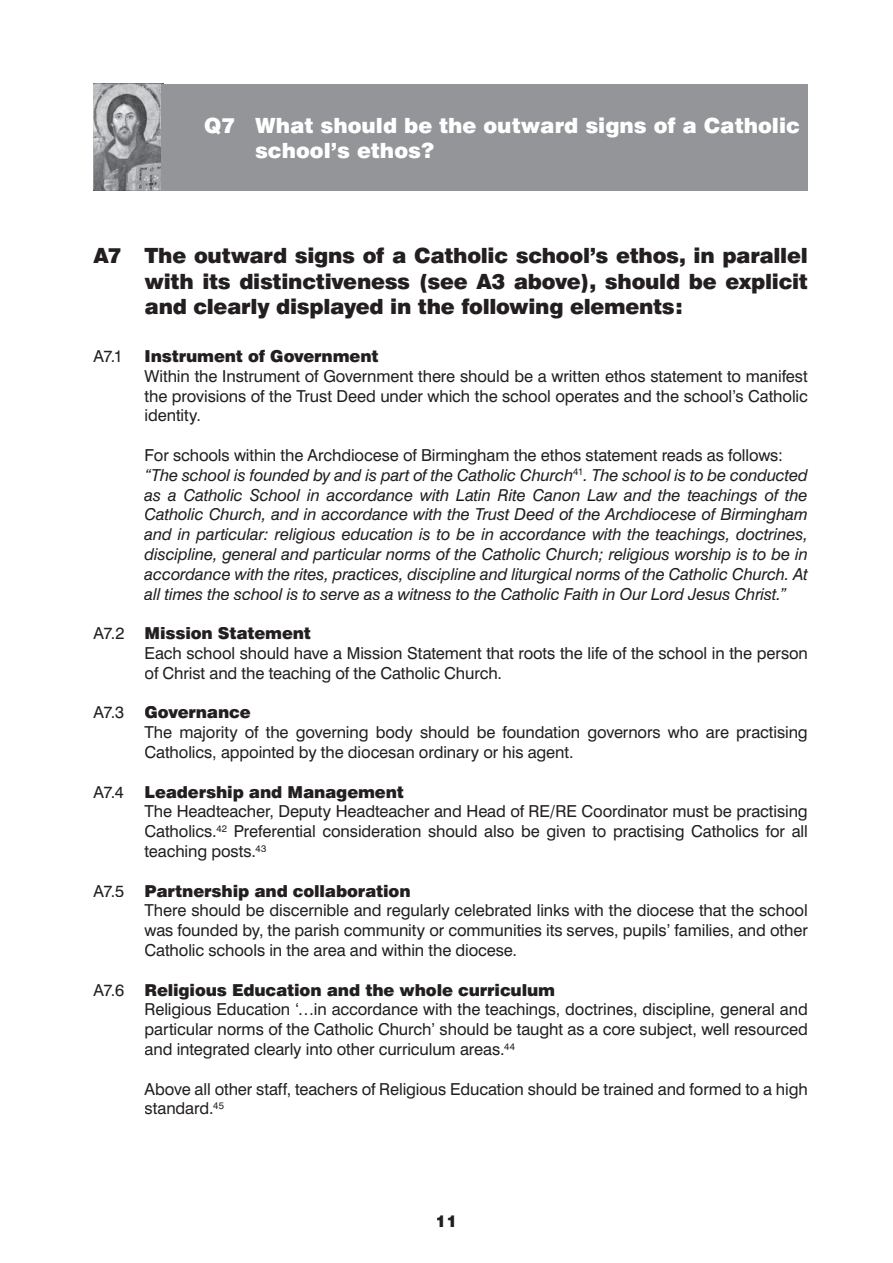
<style>
.page{position:relative;width:893px;height:1263px;background:#fff}
.page>*{position:absolute;margin:0;border:0;box-sizing:border-box;transform-origin:0 0}
.t1{font:900 21px/25.2px "Swiss 721 BT";letter-spacing:-.015em;color:#231f20;text-align:justify}
.t2{font:900 21px/25.2px "Swiss 721 BT";color:#fff}
.t3{font:16.5px/19.8px "Swiss 721 BT";letter-spacing:-.005em;color:#231f20}
.t4{font:italic 16.5px/19.8px "Swiss 721 BT";letter-spacing:-.01em;color:#231f20}
.t5{font:900 16.5px "Swiss 721 BT";letter-spacing:-.01em;color:#231f20}
.s1{font-style:normal}
.s2{font-weight:900}
</style>
<div class="page">
<img style="left:94px;top:84px;width:68px;height:106px">
<div style="left:162px;top:84px;width:646px;height:106px;background:#939598"></div>
<p class="t2" style="left:255px;top:113px;width:546px;text-indent:-51px">Q7 What should be the outward signs of a Catholic school’s ethos?</p>
<p class="t1" style="left:145px;top:243px;width:665px;text-indent:-51px">A7 The outward signs of a Catholic school’s ethos, in parallel with its distinctiveness (see A3 above), should be explicit and clearly displayed in the following elements:</p>
<p class="t3" style="left:94px;top:346px;width:31px">A7.1</p>
<p class="t5" style="left:145px;top:346px;width:235px">Instrument of Government</p>
<p class="t3" style="left:145px;top:366px;width:665px;text-align:justify">Within the Instrument of Government there should be a written ethos statement to manifest the provisions of the Trust Deed under which the school operates and the school’s Catholic identity.</p>
<p class="t4" style="left:145px;top:445px;width:665px"><span class="s1">For schools within the Archdiocese of Birmingham the ethos statement reads as follows: </span>“The school is founded by and is part of the Catholic Church<sup>41</sup>. The school is to be conducted as a Catholic School in accordance with Latin Rite Canon Law and the teachings of the Catholic Church, and in accordance with the Trust Deed of the Archdiocese of Birmingham and in particular: religious education is to be in accordance with the teachings, doctrines, discipline, general and particular norms of the Catholic Church; religious worship is to be in accordance with the rites, practices, discipline and liturgical norms of the Catholic Church. At all times the school is to serve as a witness to the Catholic Faith in Our Lord Jesus Christ.”</p>
<p class="t3" style="left:145px;top:623px;width:665px;text-indent:-51px">A7.2 <span class="s2">Mission Statement<br></span>Each school should have a Mission Statement that roots the life of the school in the person of Christ and the teaching of the Catholic Church.</p>
<p class="t3" style="left:145px;top:702px;width:665px;text-indent:-51px">A7.3 <span class="s2">Governance<br></span>The majority of the governing body should be foundation governors who are practising<br>Catholics, appointed by the diocesan ordinary or his agent.</p>
<p class="t3" style="left:145px;top:782px;width:665px;text-indent:-51px">A7.4 <span class="s2">Leadership and Management<br></span>The Headteacher, Deputy Headteacher and Head of RE/RE Coordinator must be practising Catholics.<sup>42</sup> Preferential consideration should also be given to practising Catholics for all teaching posts.<sup>43</sup></p>
<p class="t3" style="left:145px;top:881px;width:665px;text-indent:-51px">A7.5 <span class="s2">Partnership and collaboration<br></span>There should be discernible and regularly celebrated links with the diocese that the school was founded by, the parish community or communities its serves, pupils’ families, and other Catholic schools in the area and within the diocese.</p>
<p class="t3" style="left:145px;top:980px;width:665px;text-indent:-51px">A7.6 <span class="s2">Religious Education and the whole curriculum<br></span>Religious Education ‘…in accordance with the teachings, doctrines, discipline, general and particular norms of the Catholic Church’ should be taught as a core subject, well resourced and integrated clearly into other curriculum areas.<sup>44</sup></p>
<p class="t3" style="left:145px;top:1079px;width:665px">Above all other staff, teachers of Religious Education should be trained and formed to a high standard.<sup>45</sup></p>
<p class="t5" style="left:436px;top:1211px;width:23px">11</p>
</div>
